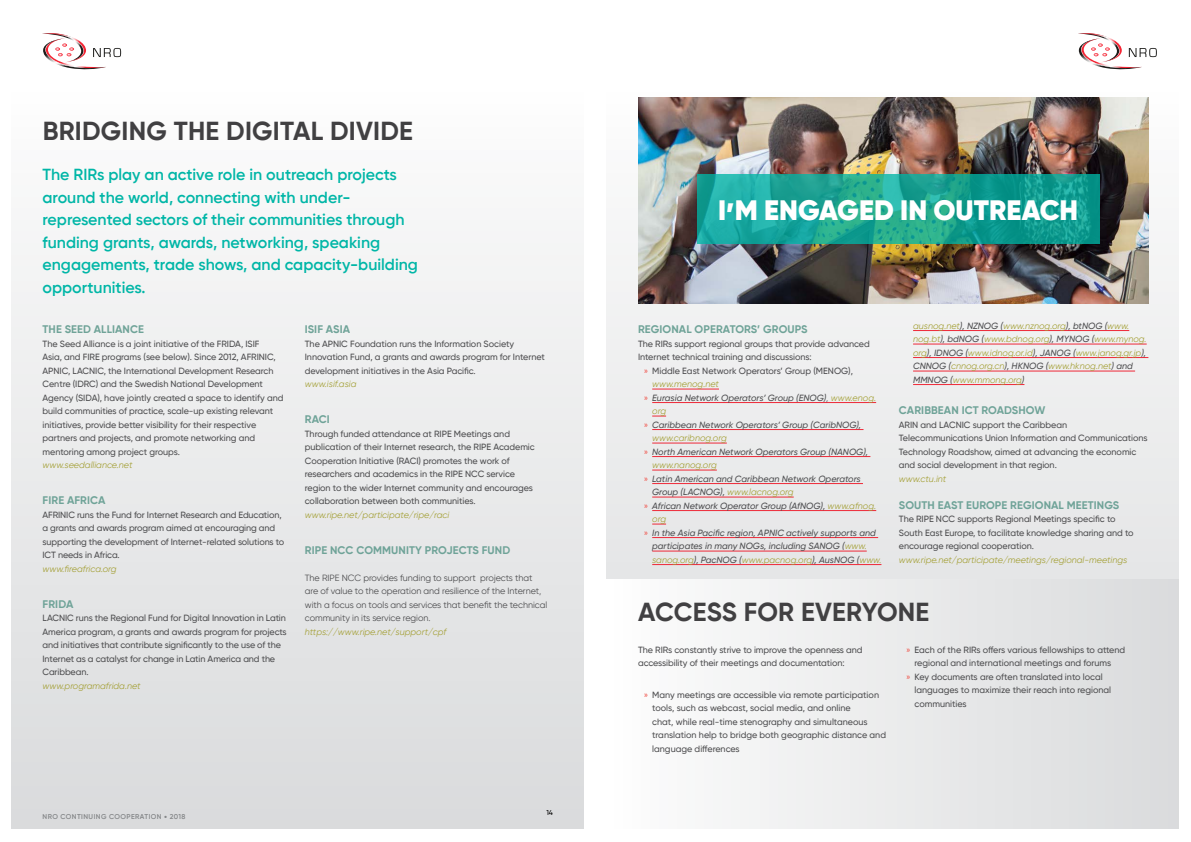
<style>
.page{position:relative;width:1191px;height:842px;background:#fff}
.page>*{position:absolute;margin:0;border:0;box-sizing:border-box;transform-origin:0 0}
.t1{font:900 28px "Gilroy";color:#fff}
.t2{font:700 26px "Gilroy";letter-spacing:.01em;color:#414042}
.t3{font:600 16px/22.5px "Gilroy";color:#00b6a7}
.t4{font:700 11px "Gilroy";letter-spacing:.01em;color:#6fa398}
.t5{font:500 9px/13.5px "Gilroy";letter-spacing:-.005em;color:#4d4d4f}
.t6{font:italic 9px/13.5px "Gilroy";color:#a5a139}
.t7{font:italic 500 9px "Gilroy";color:#4d4d4f}
.t8{font:9px/13.5px "Gilroy";letter-spacing:-.005em;color:#4d4d4f}
.t9{font:600 7px "Gilroy";letter-spacing:.06em;color:#848688}
.t10{font:500 7px "Gilroy";color:#000}
.s1{font-size:9px}
.s2{font-weight:400;color:#f0554d}
.s3{font-weight:400;font-style:normal;color:#f0554d}
.s4{font-weight:400}
.s5{font-weight:400;color:#a5a139}
.s6{font-weight:500;color:#4d4d4f}
</style>
<div class="page">
<svg style="left:607px;top:97px;width:571px;height:482px"></svg>
<div style="left:12px;top:89px;width:571px;height:739px;background:linear-gradient(to bottom,#fcfcfc,#d9dadc)"></div>
<svg style="left:42px;top:33px;width:79px;height:37px"></svg>
<svg style="left:1078px;top:33px;width:78px;height:37px"></svg>
<div style="left:607px;top:579px;width:571px;height:249px;background:linear-gradient(to right,#fdfdfd,#d9dbdc)"></div>
<img style="left:638px;top:97px;width:510px;height:206px">
<svg style="left:697px;top:174px;width:403px;height:70px;background:#19a394"></svg>
<hr style="left:652px;top:389px;width:67px;height:1px;background:#ee2938">
<hr style="left:652px;top:402px;width:224px;height:1px;background:#ee2938">
<svg style="left:652px;top:416px;width:14px;height:1px"></svg>
<hr style="left:652px;top:429px;width:211px;height:1px;background:#ee2938">
<hr style="left:652px;top:443px;width:75px;height:1px;background:#ee2938">
<hr style="left:652px;top:456px;width:218px;height:1px;background:#ee2938">
<hr style="left:652px;top:470px;width:65px;height:1px;background:#ee2938">
<hr style="left:652px;top:483px;width:211px;height:1px;background:#ee2938">
<hr style="left:652px;top:497px;width:141px;height:1px;background:#ee2938">
<hr style="left:652px;top:510px;width:224px;height:1px;background:#ee2938">
<svg style="left:652px;top:524px;width:14px;height:1px"></svg>
<hr style="left:652px;top:537px;width:226px;height:1px;background:#ee2938">
<hr style="left:652px;top:551px;width:214px;height:1px;background:#ee2938">
<hr style="left:652px;top:564px;width:229px;height:1px;background:#ee2938">
<hr style="left:913px;top:330px;width:216px;height:1px;background:#ee2938">
<hr style="left:913px;top:344px;width:233px;height:1px;background:#ee2938">
<hr style="left:913px;top:357px;width:235px;height:1px;background:#ee2938">
<hr style="left:913px;top:371px;width:222px;height:1px;background:#ee2938">
<hr style="left:913px;top:384px;width:111px;height:1px;background:#ee2938">
<h2 class="t2" style="left:43px;top:114px;width:372px">BRIDGING THE DIGITAL DIVIDE</h2>
<p class="t3" style="left:43px;top:163px;width:377px">The RIRs play an active role in outreach projects around the world, connecting with under&shy;represented sectors of their communities through funding grants, awards, networking, speaking engagements, trade shows, and capacity-building opportunities.</p>
<p class="t4" style="left:43px;top:322px;width:103px">THE SEED ALLIANCE</p>
<p class="t5" style="left:43px;top:337px;width:242px">The Seed Alliance is a joint initiative of the FRIDA, ISIF<br>Asia, and FIRE programs (see below). Since 2012, AFRINIC, APNIC, LACNIC, the International Development Research Centre (IDRC) and the Swedish National Development Agency (SIDA), have jointly created a space to identify and build communities of practice, scale-up existing relevant initiatives, provide better visibility for their respective partners and projects, and promote networking and mentoring among project groups.</p>
<p class="t6" style="left:43px;top:458px;width:91px">www.seedalliance.net</p>
<p class="t4" style="left:43px;top:493px;width:64px">FIRE AFRICA</p>
<p class="t5" style="left:43px;top:508px;width:243px">AFRINIC runs the Fund for Internet Research and Education, a grants and awards program aimed at encouraging and supporting the development of Internet-related solutions to ICT needs in Africa.</p>
<p class="t6" style="left:43px;top:562px;width:76px">www.fireafrica.org</p>
<p class="t4" style="left:43px;top:597px;width:32px">FRIDA</p>
<p class="t5" style="left:43px;top:611px;width:246px">LACNIC runs the Regional Fund for Digital Innovation in Latin America program, a grants and awards program for projects and initiatives that contribute significantly to the use of the Internet as a catalyst for change in Latin America and the Caribbean.</p>
<p class="t6" style="left:43px;top:679px;width:100px">www.programafrida.net</p>
<p class="t4" style="left:305px;top:322px;width:47px">ISIF ASIA</p>
<p class="t5" style="left:305px;top:337px;width:241px">The APNIC Foundation runs the Information Society<br>Innovation Fund, a grants and awards program for Internet development initiatives in the Asia Pacific.</p>
<p class="t6" style="left:305px;top:377px;width:53px">www.isif.asia</p>
<p class="t4" style="left:305px;top:412px;width:27px">RACI</p>
<p class="t5" style="left:305px;top:427px;width:231px">Through funded attendance at RIPE Meetings and publication of their Internet research, the RIPE Academic Cooperation Initiative (RACI) promotes the work of researchers and academics in the RIPE NCC service region to the wider Internet community and encourages collaboration between both communities.</p>
<p class="t6" style="left:305px;top:508px;width:146px">www.ripe.net/participate/ripe/raci</p>
<p class="t4" style="left:305px;top:543px;width:207px">RIPE NCC COMMUNITY PROJECTS FUND</p>
<p class="t8" style="left:305px;top:571px;width:244px">The RIPE NCC provides funding to support projects that are of value to the operation and resilience of the Internet, with a focus on tools and services that benefit the technical community in its service region.</p>
<p class="t6" style="left:305px;top:625px;width:143px">https://www.ripe.net/support/cpf</p>
<p class="t9" style="left:43px;top:812px;width:144px">NRO CONTINUING COOPERATION <span class="s1">•</span> 2018</p>
<p class="t10" style="left:546px;top:808px;width:8px">14</p>
<h1 class="t1" style="left:718px;top:192px;width:361px">I’M ENGAGED IN OUTREACH</h1>
<p class="t4" style="left:638px;top:322px;width:171px">REGIONAL OPERATORS’ GROUPS</p>
<p class="t5" style="left:638px;top:337px;width:233px">The RIRs support regional groups that provide advanced</p>
<p class="t5" style="left:638px;top:350px;width:175px">Internet technical training and discussions:</p>
<p class="t5" style="left:643px;top:364px;width:211px"><span class="s2">»</span> Middle East Network Operators’ Group (MENOG),</p>
<p class="t6" style="left:652px;top:377px;width:68px">www.menog.net</p>
<p class="t7" style="left:643px;top:392px;width:234px"><span class="s3">»</span> Eurasia Network Operators’ Group (ENOG)<span class="s4">,</span> <span class="s5">www.enog.</span></p>
<p class="t6" style="left:652px;top:404px;width:15px">org</p>
<p class="t7" style="left:643px;top:419px;width:219px"><span class="s3">»</span> Caribbean Network Operators’ Group (CaribNOG),</p>
<p class="t6" style="left:652px;top:431px;width:76px">www.caribnog.org</p>
<p class="t7" style="left:643px;top:446px;width:226px"><span class="s3">»</span> North American Network Operators Group (NANOG),</p>
<p class="t6" style="left:652px;top:458px;width:66px">www.nanog.org</p>
<p class="t7" style="left:643px;top:473px;width:218px"><span class="s3">»</span> Latin American and Caribbean Network Operators</p>
<p class="t7" style="left:652px;top:486px;width:143px">Group (LACNOG), <span class="s5">www.lacnog.org</span></p>
<p class="t7" style="left:643px;top:500px;width:234px"><span class="s3">»</span> African Network Operator Group (AfNOG), <span class="s5">www.afnog.</span></p>
<p class="t6" style="left:652px;top:512px;width:15px">org</p>
<p class="t7" style="left:643px;top:527px;width:234px"><span class="s3">»</span> In the Asia Pacific region, APNIC actively supports and</p>
<p class="t7" style="left:652px;top:540px;width:216px">participates in many NOGs, including SANOG (<span class="s5">www.</span></p>
<p class="t6" style="left:652px;top:553px;width:231px">sanog.org<span class="s6">), PacNOG (</span>www.pacnog.org<span class="s6">), AusNOG (</span>www.</p>
<p class="t6" style="left:913px;top:319px;width:235px">ausnog.net<span class="s6">), NZNOG (</span>www.nznog.org<span class="s6">), btNOG (</span>www. nog.bt<span class="s6">), bdNOG (</span>www.bdnog.org<span class="s6">), MYNOG (</span>www.mynog. org<span class="s6">), IDNOG (</span>www.idnog.or.id<span class="s6">), JANOG (</span>www.janog.gr.jp<span class="s6">), CNNOG (</span>cnnog.org.cn<span class="s6">), HKNOG (</span>www.hknog.net<span class="s6">) and MMNOG (</span>www.mmong.org<span class="s6">)</span></p>
<p class="t4" style="left:899px;top:403px;width:148px">CARIBBEAN ICT ROADSHOW</p>
<p class="t5" style="left:899px;top:418px;width:250px">ARIN and LACNIC support the Caribbean Telecommunications Union Information and Communications Technology Roadshow, aimed at advancing the economic and social development in that region.</p>
<p class="t6" style="left:899px;top:472px;width:49px">www.ctu.int</p>
<p class="t4" style="left:899px;top:498px;width:222px">SOUTH EAST EUROPE REGIONAL MEETINGS</p>
<p class="t5" style="left:899px;top:512px;width:236px">The RIPE NCC supports Regional Meetings specific to<br>South East Europe, to facilitate knowledge sharing and to encourage regional cooperation.</p>
<p class="t6" style="left:899px;top:553px;width:230px">www.ripe.net/participate/meetings/regional-meetings</p>
<h2 class="t2" style="left:638px;top:596px;width:293px">ACCESS FOR EVERYONE</h2>
<p class="t5" style="left:638px;top:643px;width:226px">The RIRs constantly strive to improve the openness and accessibility of their meetings and documentation:</p>
<p class="t5" style="left:652px;top:688px;width:235px;text-indent:-9px"><span class="s2">»</span> Many meetings are accessible via remote participation tools, such as webcast, social media, and online<br>chat, while real-time stenography and simultaneous translation help to bridge both geographic distance and language differences</p>
<p class="t5" style="left:906px;top:643px;width:221px"><span class="s2">»</span> Each of the RIRs offers various fellowships to attend</p>
<p class="t5" style="left:914px;top:656px;width:198px">regional and international meetings and forums</p>
<p class="t5" style="left:906px;top:670px;width:198px"><span class="s2">»</span> Key documents are often translated into local</p>
<p class="t5" style="left:914px;top:683px;width:198px">languages to maximize their reach into regional</p>
<p class="t5" style="left:914px;top:697px;width:54px">communities</p>
</div>
